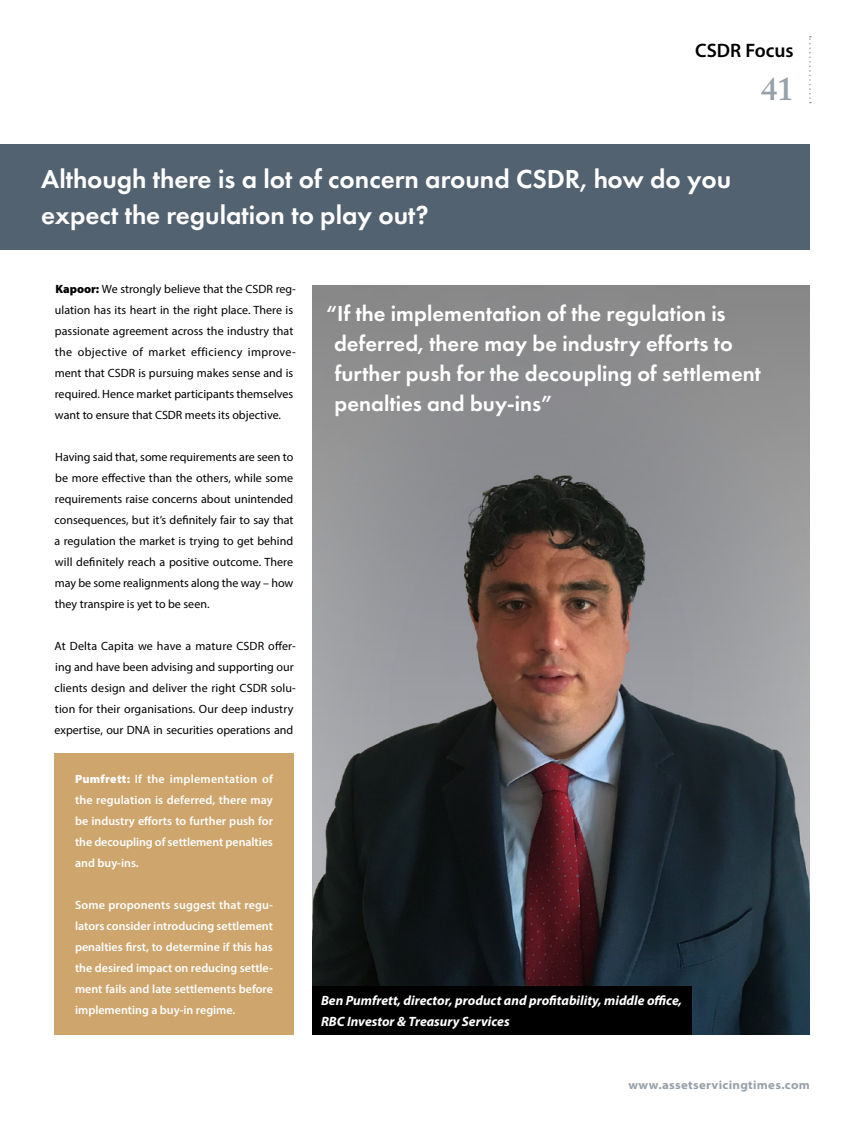
<style>
.page{position:relative;width:864px;height:1136px;background:#fff}
.page>*{position:absolute;margin:0;border:0;box-sizing:border-box;transform-origin:0 0}
.t1{font:600 33px "Adobe Caslon Pro";color:#97a1a9}
.t2{font:600 27px/36px "Futura PT";color:#fff}
.t3{font:600 22.5px/30px "Futura PT";color:#fff}
.t4{font:600 19.5px "Myriad Pro";color:#000}
.t5{font:italic 700 13.5px/21px "Myriad Pro";color:#fff}
.t6{font:12px/21px "Myriad Pro";color:#000}
.t7{font:600 12px/21px "Myriad Pro";color:#fff;text-align:justify}
.t8{font:700 semi-expanded 12px "Myriad Pro";letter-spacing:.025em;color:#97a1a9}
.s1{font-weight:900}
</style>
<div class="page">
<div style="left:0;top:144px;width:808px;height:105px;background:#526270"></div>
<img style="left:312px;top:285px;width:497px;height:749px">
<div style="left:54px;top:753px;width:240px;height:281px;background:#cea56c"></div>
<div style="left:312px;top:986px;width:378px;height:48px;background:#000"></div>
<svg style="left:809px;top:36px;width:1px;height:67px"></svg>
<h3 class="t4" style="left:695px;top:38px;width:100px">CSDR Focus</h3>
<h2 class="t2" style="left:41px;top:160px;width:691px">Although there is a lot of concern around CSDR, how do you expect the regulation to play out?</h2>
<h1 class="t1" style="left:760px;top:70px;width:34px">41</h1>
<p class="t6" style="left:55px;top:278px;width:242px"><span class="s1">Kapoor:</span> We strongly believe that the CSDR reg&shy;ulation has its heart in the right place. There is passionate agreement across the industry that the objective of market efficiency improve&shy;ment that CSDR is pursuing makes sense and is required. Hence market participants themselves want to ensure that CSDR meets its objective.</p>
<p class="t6" style="left:54px;top:446px;width:240px;text-align:justify">Having said that, some requirements are seen to be more effective than the others, while some requirements raise concerns about unintended consequences, but it’s definitely fair to say that a regulation the market is trying to get behind will definitely reach a positive outcome. There may be some realignments along the way – how they transpire is yet to be seen.</p>
<p class="t6" style="left:54px;top:635px;width:243px">At Delta Capita we have a mature CSDR offer&shy;ing and have been advising and supporting our clients design and deliver the right CSDR solu&shy;tion for their organisations. Our deep industry expertise, our DNA in securities operations and</p>
<p class="t7" style="left:75px;top:767px;width:199px"><span class="s1">Pumfrett:</span> If the implementation of the regulation is deferred, there may be industry efforts to further push for the decoupling of settlement penalties and buy-ins.</p>
<p class="t7" style="left:75px;top:893px;width:199px">Some proponents suggest that regu&shy;lators consider introducing settlement penalties first, to determine if this has the desired impact on reducing settle&shy;ment fails and late settlements before implementing a buy-in regime.</p>
<h3 class="t3" style="left:334px;top:298px;width:428px;text-indent:-8px">“If the implementation of the regulation is deferred, there may be industry efforts to further push for the decoupling of settlement penalties and buy-ins”</h3>
<p class="t5" style="left:321px;top:989px;width:362px">Ben Pumfrett, director, product and profitability, middle office,<br>RBC Investor &amp; Treasury Services</p>
<p class="t8" style="left:628px;top:1077px;width:183px">www.assetservicingtimes.com</p>
</div>
